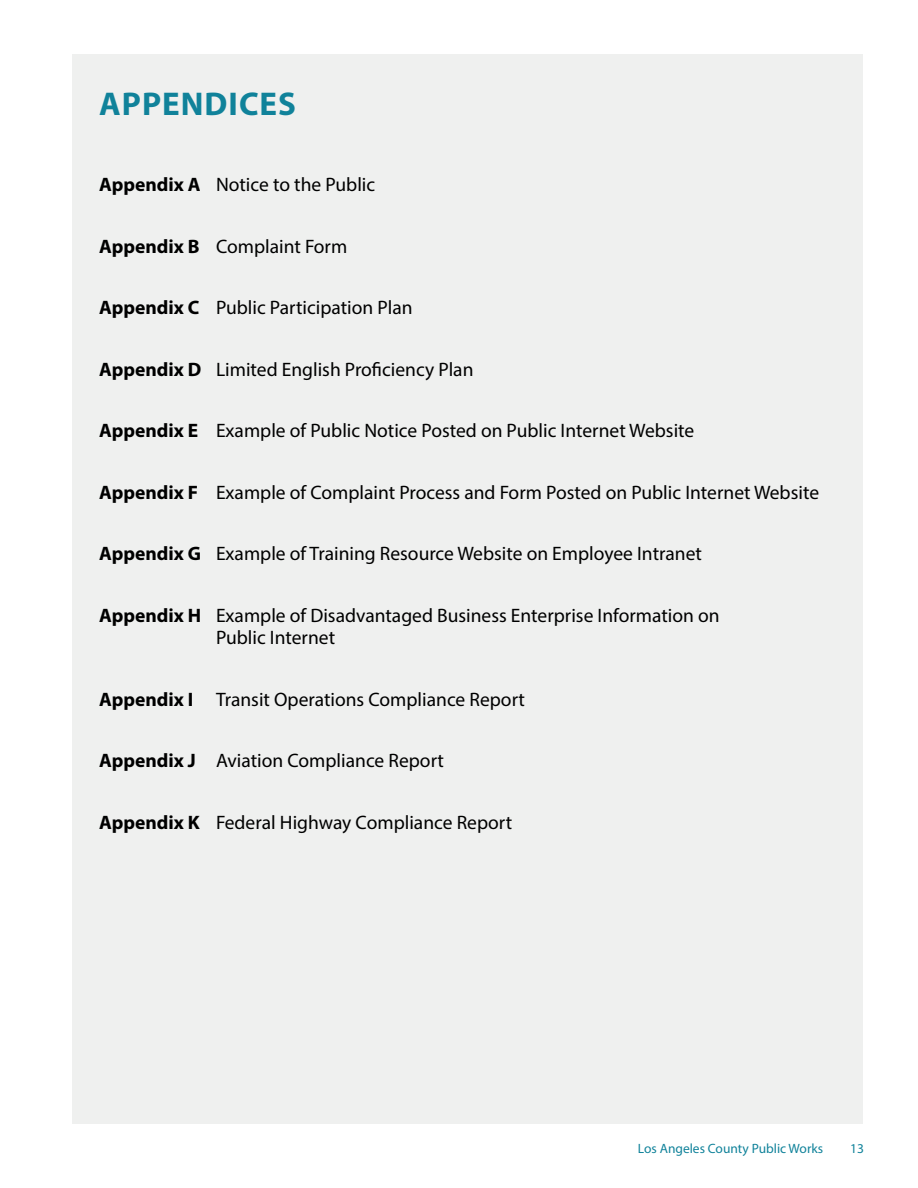
<style>
.page{position:relative;width:918px;height:1188px;background:#fff}
.page>*{position:absolute;margin:0;border:0;box-sizing:border-box;transform-origin:0 0}
.t1{font:700 33px "Myriad Pro";letter-spacing:.03em;color:#10829a}
.t2{font:19.5px/22.5px "Myriad Pro";color:#000}
.t3{font:13.5px "Myriad Pro";color:#10829a}
.s1{font-weight:700}
</style>
<div class="page">
<div style="left:73px;top:55px;width:790px;height:1069px;background:#eff0ef"></div>
<h1 class="t1" style="left:99px;top:82px;width:198px">APPENDICES</h1>
<p class="t2" style="left:99px;top:173px;width:278px"><span class="s1">Appendix A</span> Notice to the Public</p>
<p class="t2" style="left:99px;top:235px;width:250px"><span class="s1">Appendix B</span> Complaint Form</p>
<p class="t2" style="left:99px;top:296px;width:315px"><span class="s1">Appendix C</span> Public Participation Plan</p>
<p class="t2" style="left:99px;top:358px;width:376px"><span class="s1">Appendix D</span> Limited English Proficiency Plan</p>
<p class="t2" style="left:99px;top:419px;width:597px"><span class="s1">Appendix E</span> Example of Public Notice Posted on Public Internet Website</p>
<p class="t2" style="left:99px;top:481px;width:722px"><span class="s1">Appendix F</span> Example of Complaint Process and Form Posted on Public Internet Website</p>
<p class="t2" style="left:99px;top:542px;width:604px"><span class="s1">Appendix G</span> Example of Training Resource Website on Employee Intranet</p>
<p class="t2" style="left:216px;top:604px;width:505px;text-indent:-117px"><span class="s1">Appendix H</span> Example of Disadvantaged Business Enterprise Information on<br>Public Internet</p>
<p class="t2" style="left:99px;top:688px;width:427px"><span class="s1">Appendix I</span> Transit Operations Compliance Report</p>
<p class="t2" style="left:99px;top:749px;width:346px"><span class="s1">Appendix J</span> Aviation Compliance Report</p>
<p class="t2" style="left:99px;top:811px;width:415px"><span class="s1">Appendix K</span> Federal Highway Compliance Report</p>
<p class="t3" style="left:638px;top:1140px;width:187px">Los Angeles County Public Works</p>
<p class="t3" style="left:850px;top:1140px;width:15px">13</p>
</div>
